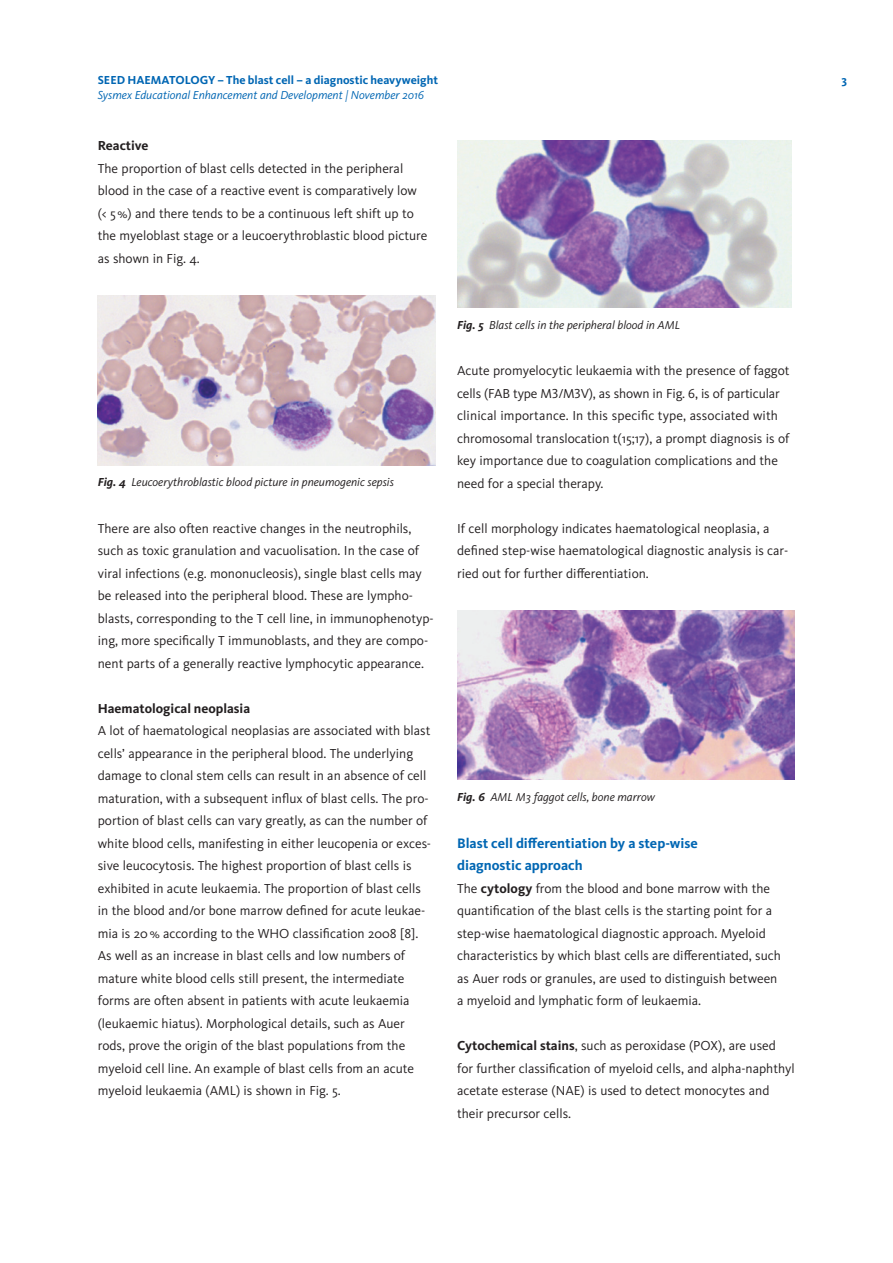
<style>
.page{position:relative;width:893px;height:1263px;background:#fff}
.page>*{position:absolute;margin:0;border:0;box-sizing:border-box;transform-origin:0 0}
.Headline_9_5_15_bold{font:700 14.25px/22.5px "Kievit Pro";color:#0166b3}
.Copy_9__15_regular{font:13.5px/22.5px "Kievit Pro";color:#231f20}
.Headline_9_5_15_bold-2{font:700 13.5px "Kievit Pro";color:#231f20}
.BU_8_10_italic{font:italic 12px "Kievit Pro";color:#231f20}
.t1{font:italic 12px "Kievit Pro";color:#0166b3}
.t2{font:700 12px "Kievit Pro";color:#0166b3}
.s1{font-weight:700}
</style>
<div class="page">
<img style="left:98px;top:296px;width:338px;height:169px">
<img style="left:457px;top:140px;width:334px;height:168px">
<img style="left:457px;top:611px;width:338px;height:169px">
<p class="t2" style="left:98px;top:72px;width:342px">SEED HAEMATOLOGY – The blast cell – a diagnostic heavyweight</p>
<p class="t2" style="left:841px;top:72px;width:7px">3</p>
<p class="t1" style="left:98px;top:87px;width:328px">Sysmex Educational Enhancement and Development | November 2016</p>
<p class="Headline_9_5_15_bold-2" style="left:98px;top:137px;width:52px">Reactive</p>
<p class="Copy_9__15_regular" style="left:98px;top:157px;width:331px">The proportion of blast cells detected in the peripheral blood in the case of a reactive event is comparatively low (&lt; 5%) and there tends to be a continuous left shift up to the myeloblast stage or a leucoerythroblastic blood picture as shown in Fig. 4.</p>
<p class="BU_8_10_italic" style="left:98px;top:475px;width:298px"><span class="s1">Fig. 4</span> Leucoerythroblastic blood picture in pneumogenic sepsis</p>
<p class="Copy_9__15_regular" style="left:98px;top:517px;width:337px">There are also often reactive changes in the neutrophils, such as toxic granulation and vacuolisation. In the case of viral infections (e.g. mononucleosis), single blast cells may be released into the peripheral blood. These are lympho&shy;blasts, corresponding to the T cell line, in immunophenotyp&shy;ing, more specifically T immunoblasts, and they are compo&shy;nent parts of a generally reactive lymphocytic appearance.</p>
<p class="Headline_9_5_15_bold-2" style="left:98px;top:700px;width:154px">Haematological neoplasia</p>
<p class="Copy_9__15_regular" style="left:98px;top:719px;width:335px">A lot of haematological neoplasias are associated with blast cells’ appearance in the peripheral blood. The underlying damage to clonal stem cells can result in an absence of cell maturation, with a subsequent influx of blast cells. The pro&shy;portion of blast cells can vary greatly, as can the number of white blood cells, manifesting in either leucopenia or exces&shy;sive leucocytosis. The highest proportion of blast cells is exhibited in acute leukaemia. The proportion of blast cells in the blood and/or bone marrow defined for acute leukae&shy;mia is 20% according to the WHO classification 2008 [8].<br>As well as an increase in blast cells and low numbers of mature white blood cells still present, the intermediate forms are often absent in patients with acute leukaemia (leukaemic hiatus). Morphological details, such as Auer rods, prove the origin of the blast populations from the myeloid cell line. An example of blast cells from an acute myeloid leukaemia (AML) is shown in Fig. 5.</p>
<p class="BU_8_10_italic" style="left:457px;top:317px;width:225px"><span class="s1">Fig. 5</span> Blast cells in the peripheral blood in AML</p>
<p class="Copy_9__15_regular" style="left:457px;top:359px;width:334px">Acute promyelocytic leukaemia with the presence of faggot cells (FAB type M3/M3V), as shown in Fig. 6, is of particular clinical importance. In this specific type, associated with chromosomal translocation t(15;17), a prompt diagnosis is of key importance due to coagulation complications and the need for a special therapy.</p>
<p class="Copy_9__15_regular" style="left:457px;top:517px;width:333px">If cell morphology indicates haematological neoplasia, a defined step-wise haematological diagnostic analysis is car&shy;ried out for further differentiation.</p>
<p class="BU_8_10_italic" style="left:457px;top:789px;width:199px"><span class="s1">Fig. 6</span> AML M3 faggot cells, bone marrow</p>
<p class="Headline_9_5_15_bold" style="left:457px;top:831px;width:242px">Blast cell differentiation by a step-wise diagnostic approach</p>
<p class="Copy_9__15_regular" style="left:457px;top:877px;width:325px">The <span class="s1">cytology</span> from the blood and bone marrow with the quantification of the blast cells is the starting point for a step-wise haematological diagnostic approach. Myeloid characteristics by which blast cells are differentiated, such as Auer rods or granules, are used to distinguish between a myeloid and lymphatic form of leukaemia.</p>
<p class="Copy_9__15_regular" style="left:457px;top:1034px;width:339px"><span class="s1">Cytochemical stains</span>, such as peroxidase (POX), are used for further classification of myeloid cells, and alpha-naphthyl acetate esterase (NAE) is used to detect monocytes and their precursor cells.</p>
</div>
